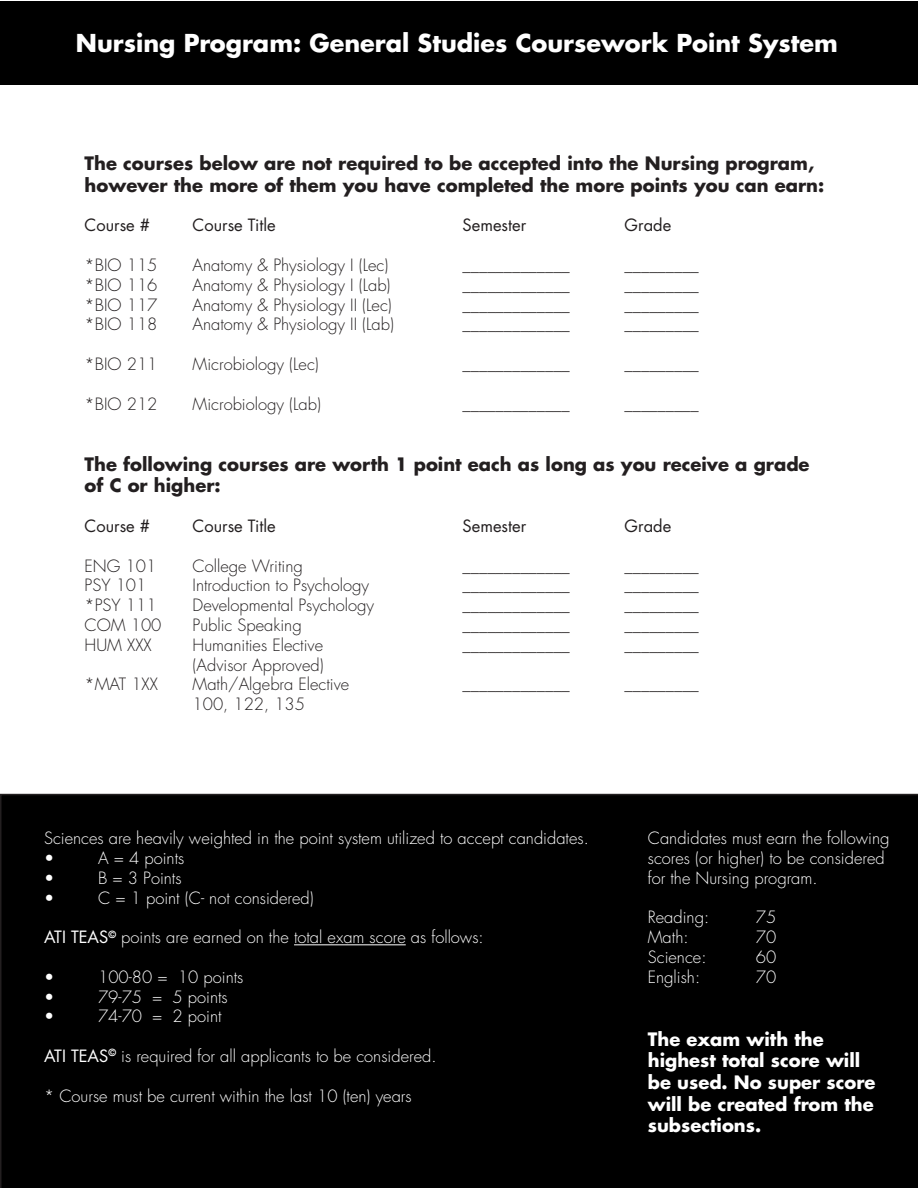
<style>
.page{position:relative;width:918px;height:1188px;background:#fff}
.page>*{position:absolute;margin:0;border:0;box-sizing:border-box;transform-origin:0 0}
.t1{font:700 24px "Futura LT";color:#fff}
.t2{font:700 18px/21.6px "Futura LT";color:#231f20}
.t3{font:700 18px/21.6px "Futura LT";color:#fff}
.t4{font:300 16.5px "Futura LT";color:#231f20}
.t5{font:300 16.5px/19.8px "Futura LT";color:#fff}
.t6{font:16.5px "Futura LT";color:#231f20}
.s1{font-weight:400}
</style>
<div class="page">
<div style="left:0;top:794px;width:918px;height:394px;background:#000"></div>
<div style="left:0;top:1px;width:918px;height:84px;background:#000"></div>
<hr style="left:294px;top:944px;width:112px;height:1px;background:#fff">
<h1 class="t1" style="left:76px;top:27px;width:764px">Nursing Program: General Studies Coursework Point System</h1>
<p class="t2" style="left:85px;top:152px;width:741px">The courses below are not required to be accepted into the Nursing program, however the more of them you have completed the more points you can earn:</p>
<p class="t6" style="left:85px;top:215px;width:67px">Course #</p>
<p class="t6" style="left:193px;top:215px;width:85px">Course Title</p>
<p class="t6" style="left:463px;top:215px;width:65px">Semester</p>
<p class="t6" style="left:625px;top:215px;width:48px">Grade</p>
<p class="t4" style="left:85px;top:255px;width:74px">*BIO 115</p>
<p class="t4" style="left:193px;top:255px;width:197px">Anatomy &amp; Physiology I (Lec)</p>
<p class="t4" style="left:463px;top:255px;width:109px">_____________</p>
<p class="t4" style="left:625px;top:255px;width:76px">_________</p>
<p class="t4" style="left:85px;top:275px;width:74px">*BIO 116</p>
<p class="t4" style="left:193px;top:275px;width:200px">Anatomy &amp; Physiology I (Lab)</p>
<p class="t4" style="left:463px;top:275px;width:109px">_____________</p>
<p class="t4" style="left:625px;top:275px;width:76px">_________</p>
<p class="t4" style="left:85px;top:295px;width:74px">*BIO 117</p>
<p class="t4" style="left:193px;top:295px;width:201px">Anatomy &amp; Physiology II (Lec)</p>
<p class="t4" style="left:463px;top:295px;width:109px">_____________</p>
<p class="t4" style="left:625px;top:295px;width:76px">_________</p>
<p class="t4" style="left:85px;top:314px;width:74px">*BIO 118</p>
<p class="t4" style="left:193px;top:314px;width:203px">Anatomy &amp; Physiology II (Lab)</p>
<p class="t4" style="left:463px;top:314px;width:109px">_____________</p>
<p class="t4" style="left:625px;top:314px;width:76px">_________</p>
<p class="t4" style="left:85px;top:354px;width:74px">*BIO 211</p>
<p class="t4" style="left:193px;top:354px;width:128px">Microbiology (Lec)</p>
<p class="t4" style="left:463px;top:354px;width:109px">_____________</p>
<p class="t4" style="left:625px;top:354px;width:76px">_________</p>
<p class="t4" style="left:85px;top:394px;width:74px">*BIO 212</p>
<p class="t4" style="left:193px;top:394px;width:130px">Microbiology (Lab)</p>
<p class="t4" style="left:463px;top:394px;width:109px">_____________</p>
<p class="t4" style="left:625px;top:394px;width:76px">_________</p>
<p class="t2" style="left:85px;top:453px;width:727px">The following courses are worth 1 point each as long as you receive a grade of C or higher:</p>
<p class="t6" style="left:85px;top:515px;width:67px">Course #</p>
<p class="t6" style="left:193px;top:515px;width:85px">Course Title</p>
<p class="t6" style="left:463px;top:515px;width:65px">Semester</p>
<p class="t6" style="left:625px;top:515px;width:48px">Grade</p>
<p class="t4" style="left:85px;top:556px;width:73px">ENG 101</p>
<p class="t4" style="left:193px;top:556px;width:112px">College Writing</p>
<p class="t4" style="left:463px;top:556px;width:109px">_____________</p>
<p class="t4" style="left:625px;top:556px;width:76px">_________</p>
<p class="t4" style="left:85px;top:575px;width:63px">PSY 101</p>
<p class="t4" style="left:193px;top:575px;width:178px">Introduction to Psychology</p>
<p class="t4" style="left:463px;top:575px;width:109px">_____________</p>
<p class="t4" style="left:625px;top:575px;width:76px">_________</p>
<p class="t4" style="left:85px;top:595px;width:74px">*PSY 111</p>
<p class="t4" style="left:193px;top:595px;width:183px">Developmental Psychology</p>
<p class="t4" style="left:463px;top:595px;width:109px">_____________</p>
<p class="t4" style="left:625px;top:595px;width:76px">_________</p>
<p class="t4" style="left:85px;top:615px;width:78px">COM 100</p>
<p class="t4" style="left:193px;top:615px;width:111px">Public Speaking</p>
<p class="t4" style="left:463px;top:615px;width:109px">_____________</p>
<p class="t4" style="left:625px;top:615px;width:76px">_________</p>
<p class="t4" style="left:85px;top:635px;width:69px">HUM XXX</p>
<p class="t4" style="left:193px;top:635px;width:132px">Humanities Elective</p>
<p class="t4" style="left:463px;top:635px;width:109px">_____________</p>
<p class="t4" style="left:625px;top:635px;width:76px">_________</p>
<p class="t4" style="left:193px;top:655px;width:133px">(Advisor Approved)</p>
<p class="t4" style="left:85px;top:674px;width:75px">*MAT 1XX</p>
<p class="t4" style="left:193px;top:674px;width:158px">Math/Algebra Elective</p>
<p class="t4" style="left:463px;top:674px;width:109px">_____________</p>
<p class="t4" style="left:625px;top:674px;width:76px">_________</p>
<p class="t4" style="left:193px;top:694px;width:114px">100, 122, 135</p>
<p class="t5" style="left:44px;top:829px;width:546px">Sciences are heavily weighted in the point system utilized to accept candidates. •</p>
<p class="t5" style="left:98px;top:849px;width:88px">A = 4 points</p>
<p class="t5" style="left:44px;top:868px;width:12px">•</p>
<p class="t5" style="left:98px;top:868px;width:85px">B = 3 Points</p>
<p class="t5" style="left:44px;top:888px;width:12px">•</p>
<p class="t5" style="left:98px;top:888px;width:217px">C = 1 point (C- not considered)</p>
<p class="t5" style="left:44px;top:928px;width:441px"><span class="s1">ATI TEAS</span><sup>©</sup> points are earned on the total exam score as follows:</p>
<p class="t5" style="left:44px;top:967px;width:12px">•</p>
<p class="t5" style="left:98px;top:967px;width:147px">100-80 = 10 points</p>
<p class="t5" style="left:44px;top:987px;width:12px">•</p>
<p class="t5" style="left:98px;top:987px;width:131px">79-75 = 5 points</p>
<p class="t5" style="left:44px;top:1007px;width:12px">•</p>
<p class="t5" style="left:98px;top:1007px;width:125px">74-70 = 2 point</p>
<p class="t5" style="left:44px;top:1047px;width:394px"><span class="s1">ATI TEAS</span><sup>©</sup> is required for all applicants to be considered.</p>
<p class="t5" style="left:44px;top:1086px;width:369px">* Course must be current within the last 10 (ten) years</p>
<p class="t5" style="left:648px;top:829px;width:243px">Candidates must earn the following scores (or higher) to be considered for the Nursing program.</p>
<p class="t5" style="left:648px;top:908px;width:63px">Reading:</p>
<p class="t5" style="left:756px;top:908px;width:22px">75</p>
<p class="t5" style="left:648px;top:928px;width:42px">Math:</p>
<p class="t5" style="left:756px;top:928px;width:22px">70</p>
<p class="t5" style="left:648px;top:948px;width:60px">Science:</p>
<p class="t5" style="left:756px;top:948px;width:22px">60</p>
<p class="t5" style="left:648px;top:967px;width:54px">English:</p>
<p class="t5" style="left:756px;top:967px;width:22px">70</p>
<p class="t3" style="left:648px;top:1028px;width:229px">The exam with the highest total score will be used. No super score will be created from the subsections.</p>
</div>
